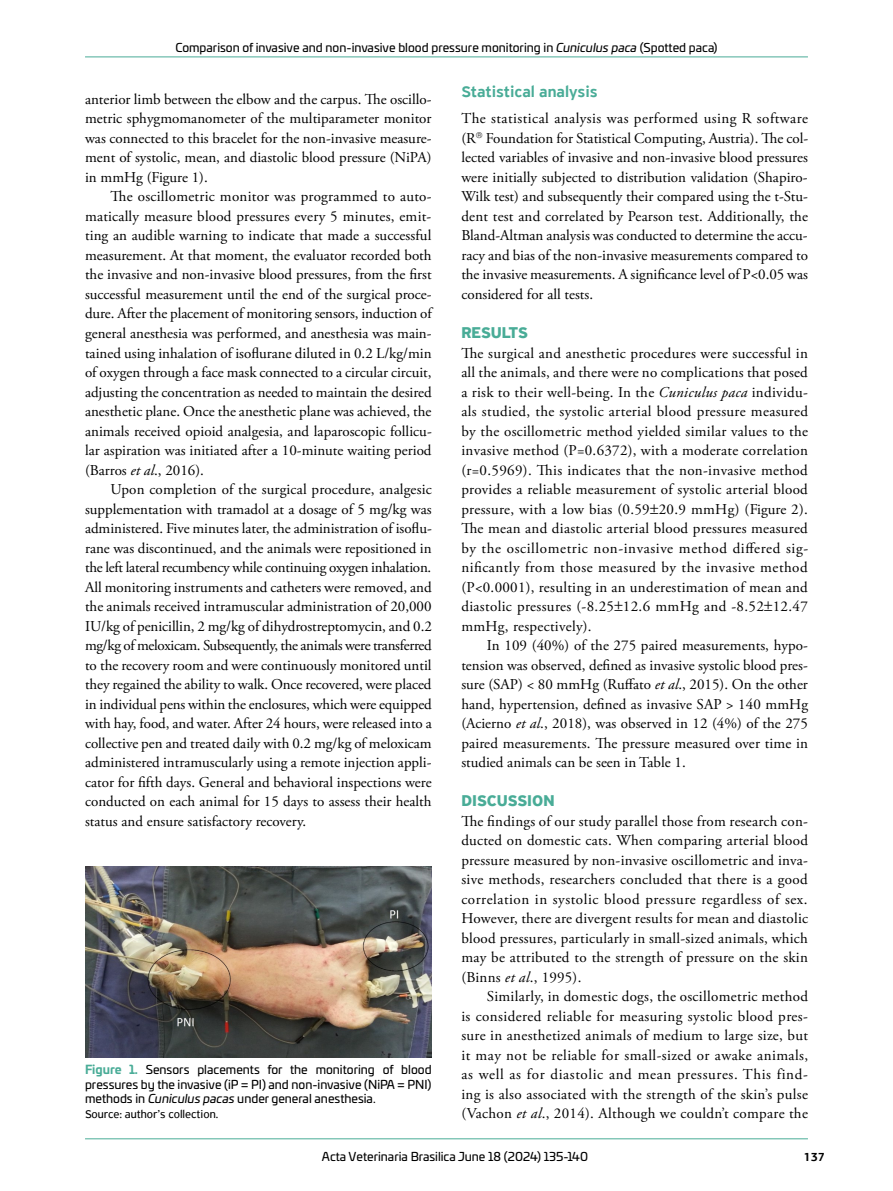
<style>
.page{position:relative;width:893px;height:1191px;background:#fff}
.page>*{position:absolute;margin:0;border:0;box-sizing:border-box;transform-origin:0 0}
.t1{font:500 16.5px "PF Highway Sans Pro";color:#49ac97}
.t2{font:700 16.5px "PF Highway Sans Pro";color:#49ac97}
.t3{font:15px/19.5px "Adobe Garamond Pro";color:#000;text-align:justify}
.t4{font:12px/14.4px "Univia Pro";color:#000;text-align:justify}
.t5{font:12px "PF Highway Sans Pro";color:#000}
.t6{font:700 12px "PF Agora Sans Pro";color:#000}
.s1{font-style:italic}
.s2{font-weight:700;color:#49ac97}
</style>
<div class="page">
<hr style="left:85px;top:1138px;width:723px;height:1px;background:#49ac97">
<hr style="left:85px;top:57px;width:723px;height:1px;background:#49ac97">
<img style="left:85px;top:867px;width:346px;height:190px">
<p class="t4" style="left:175px;top:39px;width:544px">Comparison of invasive and non-invasive blood pressure monitoring in <span class="s1">Cuniculus paca</span> (Spotted paca)</p>
<p class="t3" style="left:85px;top:90px;width:348px">anterior limb between the elbow and the carpus. The oscillo&shy;metric sphygmomanometer of the multiparameter monitor was connected to this bracelet for the non-invasive measure&shy;ment of systolic, mean, and diastolic blood pressure (NiPA) in mmHg (Figure 1).</p>
<p class="t3" style="left:85px;top:187px;width:348px;text-indent:26px">The oscillometric monitor was programmed to auto&shy;matically measure blood pressures every 5 minutes, emit&shy;ting an audible warning to indicate that made a successful measurement. At that moment, the evaluator recorded both the invasive and non-invasive blood pressures, from the first successful measurement until the end of the surgical proce&shy;dure. After the placement of monitoring sensors, induction of general anesthesia was performed, and anesthesia was main&shy;tained using inhalation of isoflurane diluted in 0.2 L/kg/min of oxygen through a face mask connected to a circular circuit, adjusting the concentration as needed to maintain the desired anesthetic plane. Once the anesthetic plane was achieved, the animals received opioid analgesia, and laparoscopic follicu&shy;lar aspiration was initiated after a 10-minute waiting period (Barros <span class="s1">et al</span>., 2016).</p>
<p class="t3" style="left:85px;top:480px;width:348px;text-indent:26px">Upon completion of the surgical procedure, analgesic supplementation with tramadol at a dosage of 5 mg/kg was administered. Five minutes later, the administration of isoflu&shy;rane was discontinued, and the animals were repositioned in the left lateral recumbency while continuing oxygen inhalation.<br>All monitoring instruments and catheters were removed, and the animals received intramuscular administration of 20,000<br>IU/kg of penicillin, 2 mg/kg of dihydrostreptomycin, and 0.2 mg/kg of meloxicam. Subsequently, the animals were transferred to the recovery room and were continuously monitored until they regained the ability to walk. Once recovered, were placed in individual pens within the enclosures, which were equipped with hay, food, and water. After 24 hours, were released into a collective pen and treated daily with 0.2 mg/kg of meloxicam administered intramuscularly using a remote injection appli&shy;cator for fifth days. General and behavioral inspections were conducted on each animal for 15 days to assess their health status and ensure satisfactory recovery.</p>
<p class="t1" style="left:461px;top:82px;width:138px">Statistical analysis</p>
<p class="t3" style="left:461px;top:109px;width:348px">The statistical analysis was performed using R software (R Foundation for Statistical Computing, Austria). The col&shy;lected variables of invasive and non-invasive blood pressures were initially subjected to distribution validation (Shapiro-Wilk test) and subsequently their compared using the t-Stu&shy;dent test and correlated by Pearson test. Additionally, the Bland-Altman analysis was conducted to determine the accu&shy;racy and bias of the non-invasive measurements compared to the invasive measurements. A significance level of P&lt;0.05 was considered for all tests.</p>
<p class="t2" style="left:461px;top:323px;width:68px">RESULTS</p>
<p class="t3" style="left:461px;top:343px;width:348px">The surgical and anesthetic procedures were successful in all the animals, and there were no complications that posed a risk to their well-being. In the <span class="s1">Cuniculus paca</span> individu&shy;als studied, the systolic arterial blood pressure measured by the oscillometric method yielded similar values to the invasive method (P=0.6372), with a moderate correlation (r=0.5969). This indicates that the non-invasive method provides a reliable measurement of systolic arterial blood pressure, with a low bias (0.59 20.9 mmHg) (Figure 2).<br>The mean and diastolic arterial blood pressures measured by the oscillometric non-invasive method differed sig&shy;nificantly from those measured by the invasive method (P&lt;0.0001), resulting in an underestimation of mean and diastolic pressures (-8.25 12.6 mmHg and -8.52 12.47 mmHg, respectively).</p>
<p class="t3" style="left:461px;top:636px;width:348px;text-indent:26px">In 109 (40%) of the 275 paired measurements, hypo&shy;tension was observed, defined as invasive systolic blood pres&shy;sure (SAP) &lt; 80 mmHg (Ruffato <span class="s1">et al</span>., 2015). On the other hand, hypertension, defined as invasive SAP &gt; 140 mmHg (Acierno <span class="s1">et al</span>., 2018), was observed in 12 (4%) of the 275 paired measurements. The pressure measured over time in studied animals can be seen in Table 1.</p>
<p class="t2" style="left:461px;top:791px;width:95px">DISCUSSION</p>
<p class="t3" style="left:461px;top:811px;width:348px">The findings of our study parallel those from research con&shy;ducted on domestic cats. When comparing arterial blood pressure measured by non-invasive oscillometric and inva&shy;sive methods, researchers concluded that there is a good correlation in systolic blood pressure regardless of sex.<br>However, there are divergent results for mean and diastolic blood pressures, particularly in small-sized animals, which may be attributed to the strength of pressure on the skin (Binns <span class="s1">et al</span>., 1995).</p>
<p class="t3" style="left:461px;top:987px;width:348px;text-indent:26px">Similarly, in domestic dogs, the oscillometric method is considered reliable for measuring systolic blood pres&shy;sure in anesthetized animals of medium to large size, but it may not be reliable for small-sized or awake animals, as well as for diastolic and mean pressures. This find&shy;ing is also associated with the strength of the skin’s pulse (Vachon <span class="s1">et al</span>., 2014). Although we couldn’t compare the</p>
<p class="t4" style="left:85px;top:1061px;width:348px"><span class="s2">Figure 1.</span> Sensors placements for the monitoring of blood pressures by the invasive (iP = PI) and non-invasive (NiPA = PNI) methods in <span class="s1">Cuniculus pacas</span> under general anesthesia.</p>
<p class="t5" style="left:85px;top:1107px;width:135px">Source: author’s collection.</p>
<p class="t4" style="left:322px;top:1148px;width:268px">Acta Veterinaria Brasilica June 18 (2024) 135-140</p>
<p class="t6" style="left:804px;top:1148px;width:23px">137</p>
</div>
